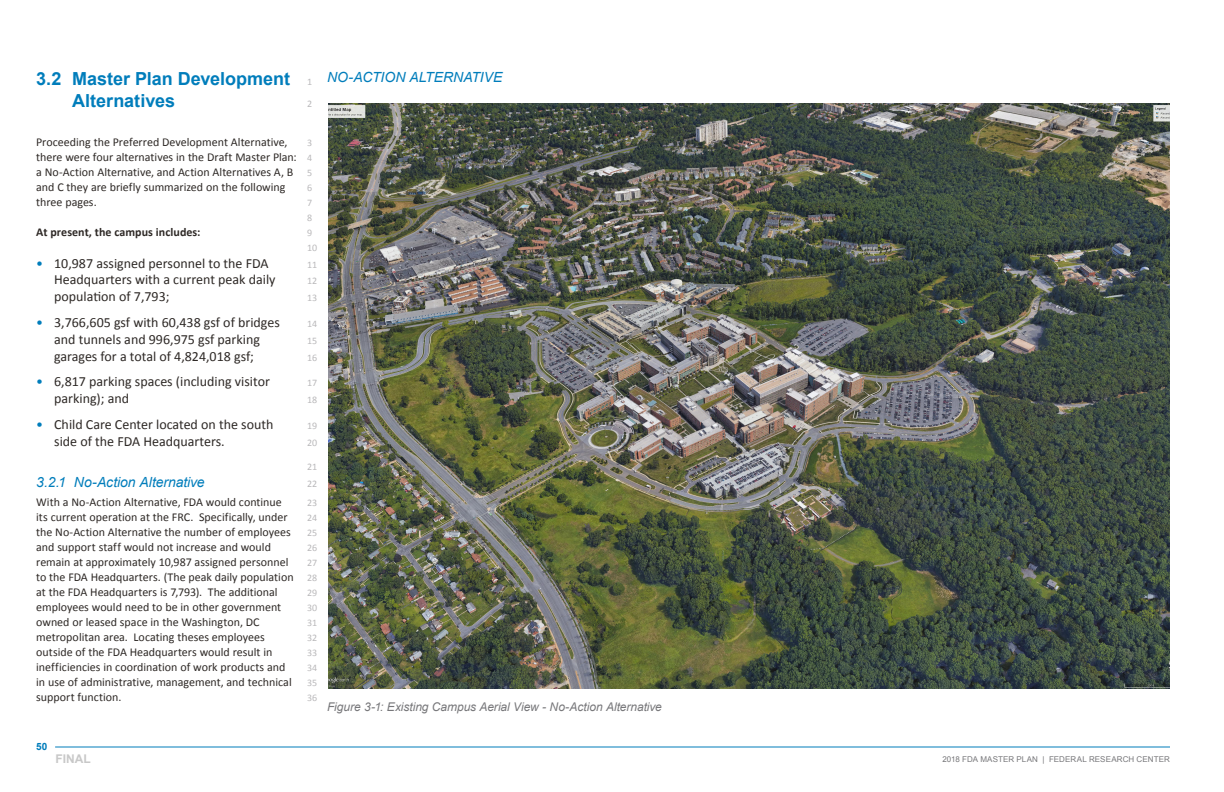
<style>
.page{position:relative;width:1224px;height:792px;background:#fff}
.page>*{position:absolute;margin:0;border:0;box-sizing:border-box;transform-origin:0 0}
.t1{font:700 18px/21.6px "Arial";color:#007dbb}
.t2{font:14px/16.8px "Calibri";color:#2e2926}
._03_Heading_2_no_num{font:italic 14px "Arial";letter-spacing:-.005em;color:#007dbb}
.Body_copy{font:12px/15px "Calibri";color:#2e2926}
.t3{font:italic 12px "Arial";letter-spacing:-.005em;color:#77777a}
.Body_copy-2{font:700 12px "Calibri";letter-spacing:.005em;color:#2e2926}
.t4{font:700 12px "Arial";color:#c8c8c8}
.ScriptLineNumbers{font:10px "Calibri";color:#bab9bb}
.t5{font:700 10px "Arial";color:#007dbb}
.t6{font:8px "Arial";letter-spacing:.015em;color:#77777a}
.s1{color:#007dbb}
</style>
<div class="page">
<hr style="left:55px;top:746px;width:1115px;height:2px;background:#007dbb">
<img style="left:329px;top:104px;width:841px;height:585px">
<p class="t1" style="left:72px;top:69px;width:219px;text-indent:-36px">3.2 Master Plan Development<br>Alternatives</p>
<p class="Body_copy" style="left:36px;top:134px;width:262px">Proceeding the Preferred Development Alternative, there were four alternatives in the Draft Master Plan: a No-Action Alternative, and Action Alternatives A, B and C they are briefly summarized on the following three pages.</p>
<p class="Body_copy-2" style="left:36px;top:224px;width:166px">At present, the campus includes:</p>
<p class="t2" style="left:54px;top:255px;width:223px;text-indent:-18px"><span class="s1">•</span> 10,987 assigned personnel to the FDA<br>Headquarters with a current peak daily population of 7,793;</p>
<p class="t2" style="left:36px;top:314px;width:245px;text-align:center"><span class="s1">•</span> 3,766,605 gsf with 60,438 gsf of bridges and tunnels and 996,975 gsf parking garages for a total of 4,824,018 gsf;</p>
<p class="t2" style="left:54px;top:373px;width:217px;text-indent:-18px"><span class="s1">•</span> 6,817 parking spaces (including visitor parking); and</p>
<p class="t2" style="left:54px;top:416px;width:221px;text-indent:-18px"><span class="s1">•</span> Child Care Center located on the south side of the FDA Headquarters.</p>
<p class="_03_Heading_2_no_num" style="left:36px;top:473px;width:170px">3.2.1 No-Action Alternative</p>
<p class="Body_copy" style="left:36px;top:495px;width:259px">With a No-Action Alternative, FDA would continue its current operation at the FRC. Specifically, under the No-Action Alternative the number of employees and support staff would not increase and would remain at approximately 10,987 assigned personnel to the FDA Headquarters. (The peak daily population at the FDA Headquarters is 7,793). The additional employees would need to be in other government owned or leased space in the Washington, DC metropolitan area. Locating theses employees outside of the FDA Headquarters would result in inefficiencies in coordination of work products and in use of administrative, management, and technical support function.</p>
<p class="ScriptLineNumbers" style="left:307px;top:75px;width:7px">1</p>
<p class="_03_Heading_2_no_num" style="left:327px;top:68px;width:177px">NO-ACTION ALTERNATIVE</p>
<p class="ScriptLineNumbers" style="left:307px;top:97px;width:7px">2</p>
<p class="ScriptLineNumbers" style="left:307px;top:136px;width:7px">3</p>
<p class="ScriptLineNumbers" style="left:307px;top:151px;width:7px">4</p>
<p class="ScriptLineNumbers" style="left:307px;top:166px;width:7px">5</p>
<p class="ScriptLineNumbers" style="left:307px;top:181px;width:7px">6</p>
<p class="ScriptLineNumbers" style="left:307px;top:196px;width:7px">7</p>
<p class="ScriptLineNumbers" style="left:307px;top:211px;width:7px">8</p>
<p class="ScriptLineNumbers" style="left:307px;top:226px;width:7px">9</p>
<p class="ScriptLineNumbers" style="left:307px;top:241px;width:12px">10</p>
<p class="ScriptLineNumbers" style="left:307px;top:258px;width:12px">11</p>
<p class="ScriptLineNumbers" style="left:307px;top:275px;width:12px">12</p>
<p class="ScriptLineNumbers" style="left:307px;top:292px;width:12px">13</p>
<p class="ScriptLineNumbers" style="left:307px;top:317px;width:12px">14</p>
<p class="ScriptLineNumbers" style="left:307px;top:334px;width:12px">15</p>
<p class="ScriptLineNumbers" style="left:307px;top:351px;width:12px">16</p>
<p class="ScriptLineNumbers" style="left:307px;top:377px;width:12px">17</p>
<p class="ScriptLineNumbers" style="left:307px;top:394px;width:12px">18</p>
<p class="ScriptLineNumbers" style="left:307px;top:419px;width:12px">19</p>
<p class="ScriptLineNumbers" style="left:307px;top:436px;width:12px">20</p>
<p class="ScriptLineNumbers" style="left:307px;top:460px;width:12px">21</p>
<p class="ScriptLineNumbers" style="left:307px;top:477px;width:12px">22</p>
<p class="ScriptLineNumbers" style="left:307px;top:496px;width:12px">23</p>
<p class="ScriptLineNumbers" style="left:307px;top:511px;width:12px">24</p>
<p class="ScriptLineNumbers" style="left:307px;top:526px;width:12px">25</p>
<p class="ScriptLineNumbers" style="left:307px;top:541px;width:12px">26</p>
<p class="ScriptLineNumbers" style="left:307px;top:556px;width:12px">27</p>
<p class="ScriptLineNumbers" style="left:307px;top:571px;width:12px">28</p>
<p class="ScriptLineNumbers" style="left:307px;top:586px;width:12px">29</p>
<p class="ScriptLineNumbers" style="left:307px;top:601px;width:12px">30</p>
<p class="ScriptLineNumbers" style="left:307px;top:616px;width:12px">31</p>
<p class="ScriptLineNumbers" style="left:307px;top:631px;width:12px">32</p>
<p class="ScriptLineNumbers" style="left:307px;top:646px;width:12px">33</p>
<p class="ScriptLineNumbers" style="left:307px;top:661px;width:12px">34</p>
<p class="ScriptLineNumbers" style="left:307px;top:676px;width:12px">35</p>
<p class="ScriptLineNumbers" style="left:307px;top:691px;width:12px">36</p>
<p class="t3" style="left:327px;top:699px;width:336px">Figure 3-1: Existing Campus Aerial View - No-Action Alternative</p>
<p class="t5" style="left:36px;top:740px;width:13px">50</p>
<p class="t4" style="left:56px;top:751px;width:37px">FINAL</p>
<p class="t6" style="left:942px;top:754px;width:229px">2018 FDA MASTER PLAN | FEDERAL RESEARCH CENTER</p>
</div>
